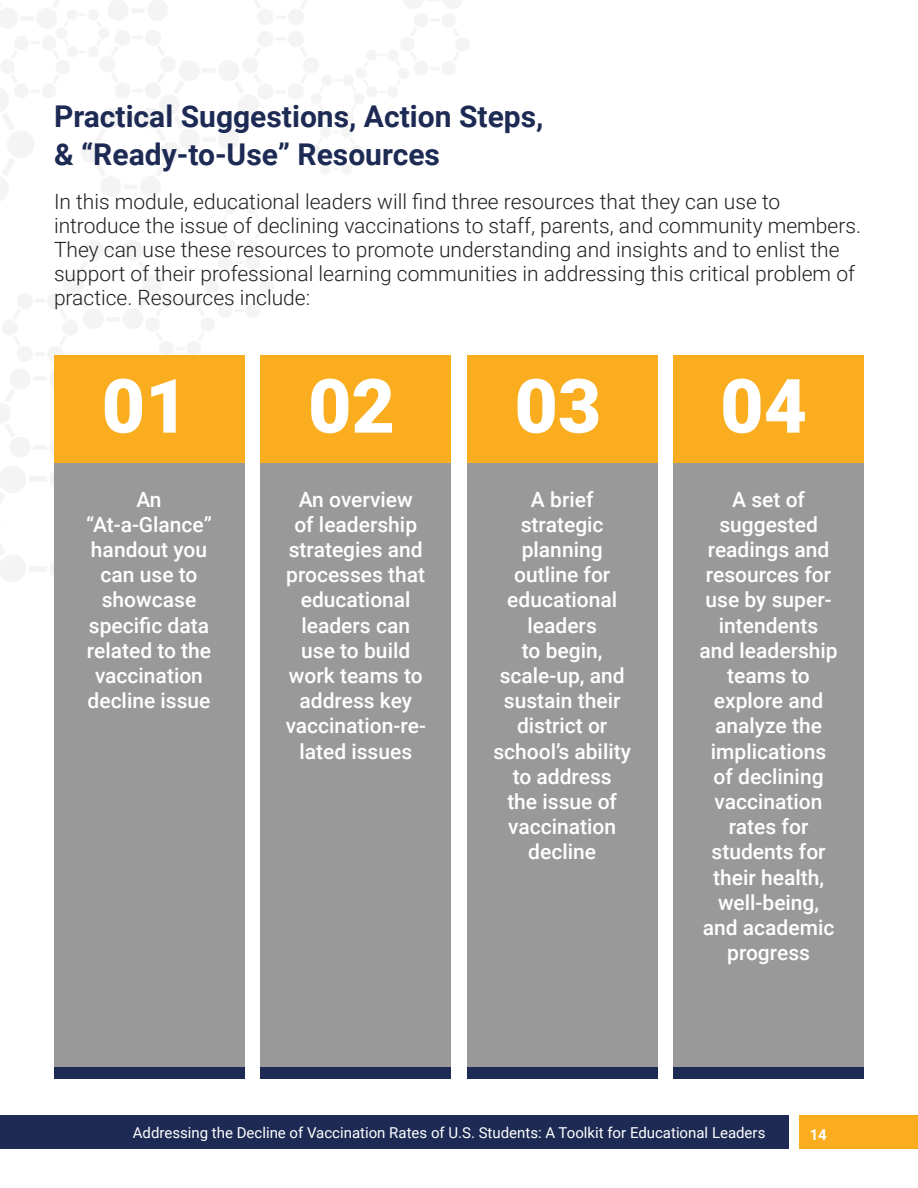
<style>
.page{position:relative;width:918px;height:1188px;background:#fff}
.page>*{position:absolute;margin:0;border:0;box-sizing:border-box;transform-origin:0 0}
.t1{font:900 75px "Roboto";color:#fff}
.t2{font:700 30px/37.5px "Roboto";color:#1d2a54}
.t3{font:500 21px/25.2px "Roboto";color:#fff;text-align:center}
.t4{font:300 21px/24px "Roboto";color:#231f20}
.t5{font:15px "Roboto";color:#fff}
.t6{font:700 15px "Roboto";color:#fff}
</style>
<div class="page">
<div style="left:799px;top:1116px;width:119px;height:33px;background:#faad1f"></div>
<div style="left:0;top:1116px;width:789px;height:33px;background:#1d2a54"></div>
<div style="left:54px;top:355px;width:191px;height:723px;background:#999"></div>
<div style="left:260px;top:355px;width:191px;height:723px;background:#999"></div>
<div style="left:467px;top:355px;width:191px;height:723px;background:#999"></div>
<div style="left:673px;top:355px;width:191px;height:723px;background:#999"></div>
<div style="left:54px;top:355px;width:191px;height:108px;background:#faad1f"></div>
<div style="left:260px;top:355px;width:191px;height:108px;background:#faad1f"></div>
<div style="left:467px;top:355px;width:191px;height:108px;background:#faad1f"></div>
<div style="left:673px;top:355px;width:191px;height:108px;background:#faad1f"></div>
<div style="left:54px;top:1067px;width:191px;height:11px;background:#1d2a54"></div>
<div style="left:260px;top:1067px;width:191px;height:11px;background:#1d2a54"></div>
<div style="left:467px;top:1067px;width:191px;height:11px;background:#1d2a54"></div>
<div style="left:673px;top:1067px;width:191px;height:11px;background:#1d2a54"></div>
<h2 class="t2" style="left:54px;top:97px;width:491px">Practical Suggestions, Action Steps, &amp; “Ready-to-Use” Resources</h2>
<p class="t4" style="left:54px;top:189px;width:809px">In this module, educational leaders will find three resources that they can use to introduce the issue of declining vaccinations to staff, parents, and community members.<br>They can use these resources to promote understanding and insights and to enlist the support of their professional learning communities in addressing this critical problem of practice. Resources include:</p>
<h1 class="t1" style="left:102px;top:353px;width:88px">01</h1>
<h1 class="t1" style="left:308px;top:353px;width:88px">02</h1>
<h1 class="t1" style="left:514px;top:353px;width:88px">03</h1>
<h1 class="t1" style="left:720px;top:353px;width:88px">04</h1>
<p class="t3" style="left:86px;top:486px;width:127px">An “At-a-Glance” handout you can use to showcase specific data related to the vaccination decline issue</p>
<p class="t3" style="left:286px;top:486px;width:142px">An overview<br>of leadership strategies and processes that educational leaders can use to build work teams to address key vaccination-re&shy;lated issues</p>
<p class="t3" style="left:493px;top:486px;width:139px">A brief strategic planning outline for educational leaders<br>to begin, scale-up, and sustain their district or school’s ability to address<br>the issue of vaccination decline</p>
<p class="t3" style="left:699px;top:486px;width:140px">A set of suggested readings and resources for use by super&shy;intendents and leadership teams to explore and analyze the implications of declining vaccination rates for students for their health, well-being, and academic progress</p>
<p class="t5" style="left:133px;top:1122px;width:634px">Addressing the Decline of Vaccination Rates of U.S. Students: A Toolkit for Educational Leaders</p>
<p class="t6" style="left:810px;top:1124px;width:19px">14</p>
</div>
